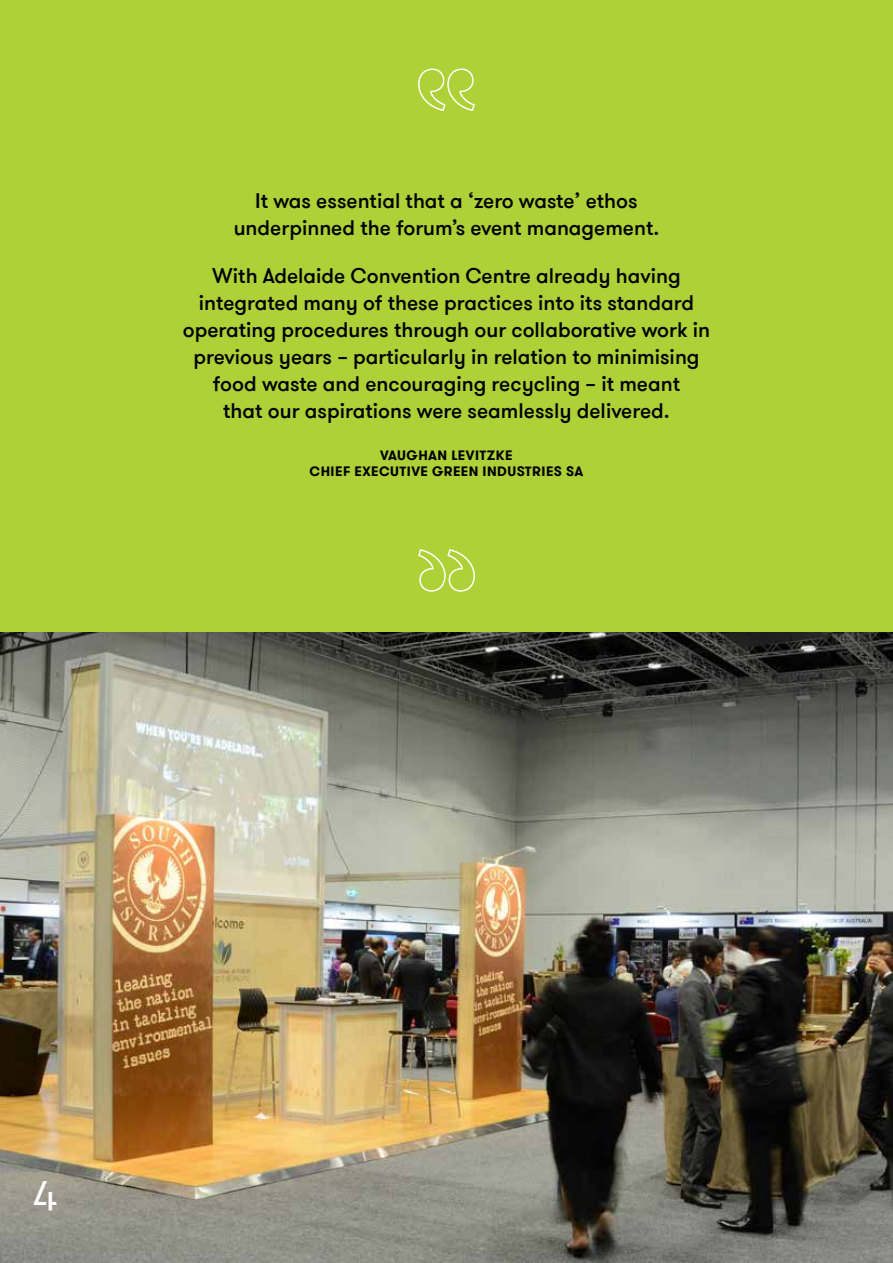
<style>
.page{position:relative;width:893px;height:1263px;background:#fff}
.page>*{position:absolute;margin:0;border:0;box-sizing:border-box;transform-origin:0 0}
.t1{font:45px "Cera Stencil PRO";color:#fff}
.t2{font:500 21px/27px "GT Walsheim Pro";color:#000;text-align:center}
.t3{font:700 13.5px/16.5px "GT Walsheim Pro";letter-spacing:.035em;color:#000;text-align:center}
</style>
<div class="page">
<img style="left:0;top:631px;width:893px;height:632px">
<div style="left:0;top:0;width:893px;height:631px;background:#add136"></div>
<svg style="left:418px;top:68px;width:57px;height:43px"></svg>
<svg style="left:418px;top:549px;width:57px;height:43px"></svg>
<p class="t2" style="left:234px;top:187px;width:427px">It was essential that a ‘zero waste’ ethos underpinned the forum’s event management.</p>
<p class="t2" style="left:183px;top:263px;width:529px">With Adelaide Convention Centre already having integrated many of these practices into its standard operating procedures through our collaborative work in previous years – particularly in relation to minimising food waste and encouraging recycling – it meant<br>that our aspirations were seamlessly delivered.</p>
<p class="t3" style="left:310px;top:447px;width:275px">VAUGHAN LEVITZKE<br>CHIEF EXECUTIVE GREEN INDUSTRIES SA</p>
<h1 class="t1" style="left:33px;top:1160px;width:26px">4</h1>
</div>
